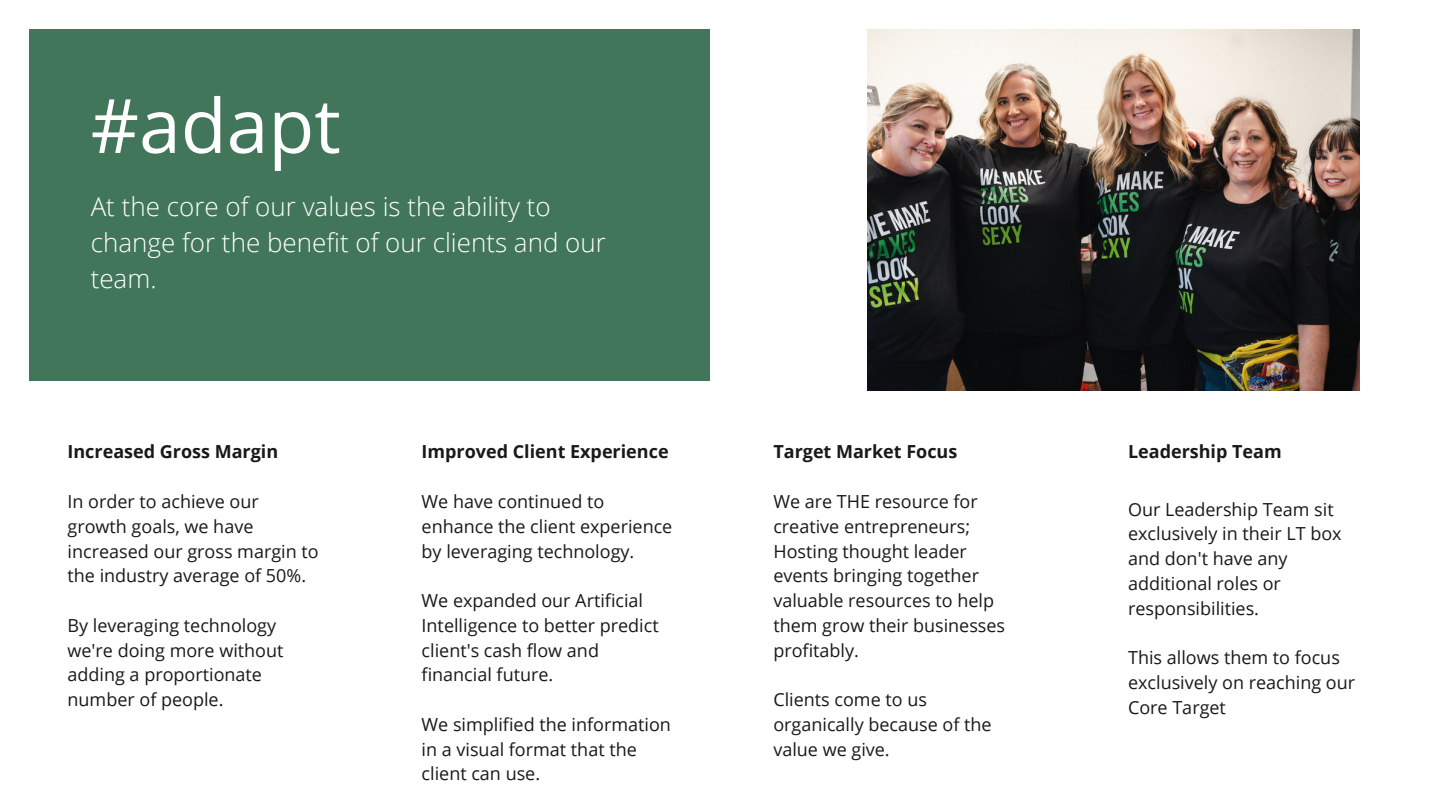
<style>
.page{position:relative;width:1440px;height:810px;background:#fff}
.page>*{position:absolute;margin:0;border:0;box-sizing:border-box;transform-origin:0 0}
.t1{font:75px "Open Sans";color:#fff}
.t2{font:300 26px/36px "Open Sans";color:#fff}
.t3{font:18px/24.8px "Open Sans";color:#191919}
.t4{font:700 18px "Open Sans";color:#191919}
</style>
<div class="page">
<div style="left:29px;top:29px;width:680px;height:352px;background:#41765a"></div>
<img style="left:867px;top:29px;width:492px;height:361px">
<p class="t1" style="left:91px;top:73px;width:252px">#adapt</p>
<h2 class="t2" style="left:91px;top:188px;width:517px">At the core of our values is the ability to change for the benefit of our clients and our team.</h2>
<p class="t4" style="left:68px;top:439px;width:212px">Increased Gross Margin</p>
<h3 class="t3" style="left:68px;top:489px;width:253px">In order to achieve our growth goals, we have increased our gross margin to the industry average of 50%.</h3>
<p class="t3" style="left:68px;top:613px;width:218px">By leveraging technology we're doing more without adding a proportionate number of people.</p>
<p class="t4" style="left:422px;top:439px;width:249px">Improved Client Experience</p>
<h3 class="t3" style="left:422px;top:489px;width:252px">We have continued to enhance the client experience by leveraging technology.</h3>
<p class="t3" style="left:422px;top:588px;width:239px">We expanded our Artificial<br>Intelligence to better predict client's cash flow and financial future.</p>
<p class="t3" style="left:422px;top:712px;width:251px">We simplified the information in a visual format that the client can use.</p>
<p class="t4" style="left:773px;top:439px;width:185px">Target Market Focus</p>
<h3 class="t3" style="left:773px;top:489px;width:233px">We are THE resource for creative entrepreneurs;<br>Hosting thought leader events bringing together valuable resources to help them grow their businesses profitably.</h3>
<p class="t3" style="left:773px;top:687px;width:220px">Clients come to us organically because of the value we give.</p>
<p class="t4" style="left:1128px;top:439px;width:155px">Leadership Team</p>
<h3 class="t3" style="left:1128px;top:496px;width:215px">Our Leadership Team sit exclusively in their LT box and don't have any additional roles or responsibilities.</h3>
<p class="t3" style="left:1128px;top:645px;width:229px">This allows them to focus exclusively on reaching our<br>Core Target</p>
</div>
